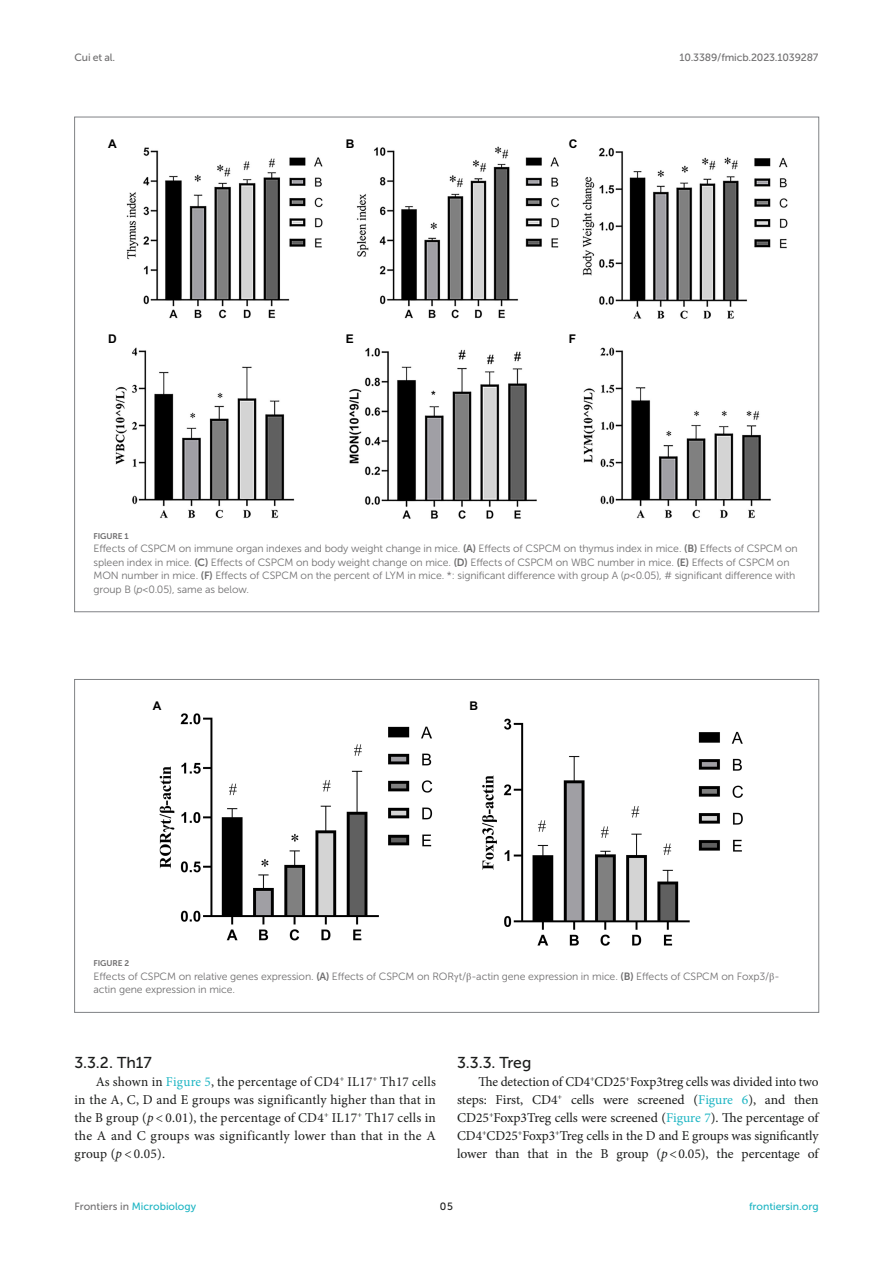
<style>
.page{position:relative;width:893px;height:1263px;background:#fff}
.page>*{position:absolute;margin:0;border:0;box-sizing:border-box;transform-origin:0 0}
.HEAD_3{font:15.75px "Museo Sans 500";color:#1b1c1b}
.TEXT_FLUSH{font:13.5px/18px "Minion Pro";color:#1b1c1b;text-align:justify}
.t1{font:700 12px "Arial";color:#000}
.FIG_LEG{font:10.5px/13.5px "Museo Sans 300";letter-spacing:-.01em;color:#706f70}
.t2{font:10.5px "Museo Sans 500";color:#1db5c3}
.t3{font:10.5px "Museo Sans 500";letter-spacing:-.015em;color:#706f70}
.t4{font:10.5px "Museo Sans 500";color:#1b1c1b}
.FIG_HD{font:8.25px "Museo Sans 700";letter-spacing:-.01em;color:#706f70}
.s1{font-family:"Museo Sans 700"}
.s2{font-style:italic}
.s3{font-family:"STIX General"}
.s4{color:#1db5c3}
.s5{color:#706f70}
</style>
<div class="page">
<img style="left:115px;top:146px;width:673px;height:373px">
<img style="left:159px;top:713px;width:584px;height:233px">
<p class="t3" style="left:74px;top:51px;width:42px">Cui et al.</p>
<p class="t3" style="left:679px;top:51px;width:141px">10.3389/fmicb.2023.1039287</p>
<p class="t1" style="left:108px;top:135px;width:10px">A</p>
<p class="t1" style="left:346px;top:135px;width:10px">B</p>
<p class="t1" style="left:569px;top:135px;width:10px">C</p>
<p class="t1" style="left:108px;top:330px;width:10px">D</p>
<p class="t1" style="left:346px;top:330px;width:10px">E</p>
<p class="t1" style="left:569px;top:330px;width:9px">F</p>
<p class="FIG_HD" style="left:94px;top:531px;width:37px">FIGURE 1</p>
<p class="FIG_LEG" style="left:94px;top:542px;width:706px">Effects of CSPCM on immune organ indexes and body weight change in mice. <span class="s1">(A)</span> Effects of CSPCM on thymus index in mice. <span class="s1">(B)</span> Effects of CSPCM on spleen index in mice. <span class="s1">(C)</span> Effects of CSPCM on body weight change on mice. <span class="s1">(D)</span> Effects of CSPCM on WBC number in mice. <span class="s1">(E)</span> Effects of CSPCM on MON number in mice. <span class="s1">(F)</span> Effects of CSPCM on the percent of LYM in mice. *: significant difference with group A (<span class="s2">p</span> &lt; 0.05), # significant difference with group B (<span class="s2">p</span> &lt; 0.05), same as below.</p>
<p class="t1" style="left:153px;top:698px;width:10px">A</p>
<p class="t1" style="left:469px;top:698px;width:10px">B</p>
<p class="FIG_HD" style="left:94px;top:959px;width:37px">FIGURE 2</p>
<p class="FIG_LEG" style="left:94px;top:970px;width:687px">Effects of CSPCM on relative genes expression. <span class="s1">(A)</span> Effects of CSPCM on ROR<span class="s3">γ</span>t/<span class="s3">β</span>-actin gene expression in mice. <span class="s1">(B)</span> Effects of CSPCM on Foxp3/<span class="s3">β&shy;</span>actin gene expression in mice.</p>
<p class="HEAD_3" style="left:74px;top:1054px;width:79px">3.3.2. Th17</p>
<p class="TEXT_FLUSH" style="left:74px;top:1073px;width:363px;text-indent:21px">As shown in <span class="s4">Figure 5</span>, the percentage of CD4<sup>+</sup> IL17<sup>+</sup> Th17 cells in the A, C, D and E groups was significantly higher than that in the B group (<span class="s2">p</span> &lt; 0.01), the percentage of CD4<sup>+</sup> IL17<sup>+</sup> Th17 cells in the A and C groups was significantly lower than that in the A group (<span class="s2">p</span> &lt; 0.05).</p>
<p class="HEAD_3" style="left:457px;top:1054px;width:76px">3.3.3. Treg</p>
<p class="TEXT_FLUSH" style="left:457px;top:1073px;width:363px;text-indent:21px">The detection of CD4<sup>+</sup>CD25<sup>+</sup>Foxp3treg cells was divided into two steps: First, CD4<sup>+</sup> cells were screened (<span class="s4">Figure 6</span>), and then CD25<sup>+</sup>Foxp3Treg cells were screened (<span class="s4">Figure 7</span>). The percentage of CD4<sup>+</sup>CD25<sup>+</sup>Foxp3<sup>+</sup>Treg cells in the D and E groups was significantly lower than that in the B group (<span class="s2">p</span>&lt;0.05), the percentage of</p>
<p class="t2" style="left:74px;top:1200px;width:123px"><span class="s5">Frontiers in</span> Microbiology</p>
<p class="t4" style="left:440px;top:1200px;width:14px">05</p>
<p class="t2" style="left:749px;top:1200px;width:71px">frontiersin.org</p>
</div>
